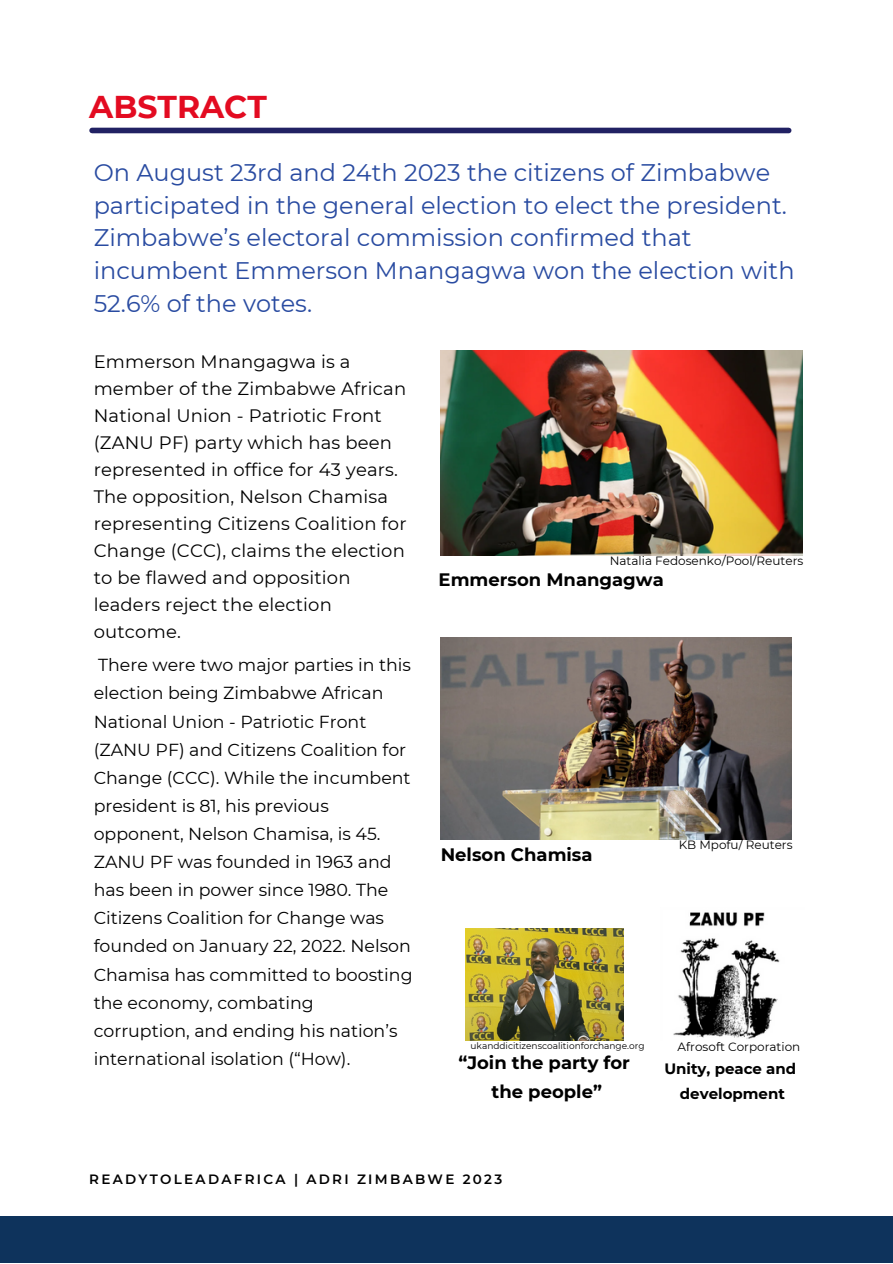
<style>
.page{position:relative;width:893px;height:1264px;background:#fff}
.page>*{position:absolute;margin:0;border:0;box-sizing:border-box;transform-origin:0 0}
.t1{font:700 31.5px "Montserrat";color:#e30b21}
.t2{font:24px/32.5px "Montserrat";color:#294ba1}
.t3{font:18px/27px "Montserrat";letter-spacing:.01em;color:#000001}
.t4{font:700 18px "Montserrat";color:#000}
.t5{font:17.4px/28px "Montserrat";color:#000}
.t6{font:700 15px "Montserrat";color:#000}
.t7{font:600 13.5px "Montserrat";letter-spacing:.17em;color:#000001}
.t8{font:12px "Montserrat";color:#000}
.t9{font:9px "Montserrat";color:#000}
</style>
<div class="page">
<div style="left:0;top:1216px;width:892px;height:46px;background:#0e335c"></div>
<img style="left:440px;top:351px;width:362px;height:204px">
<img style="left:440px;top:637px;width:351px;height:202px">
<div style="left:92px;top:128px;width:696px;height:5px;background:#212163"></div>
<img style="left:673px;top:912px;width:107px;height:127px">
<img style="left:465px;top:928px;width:158px;height:112px">
<p class="t1" style="left:89px;top:87px;width:179px">ABSTRACT</p>
<p class="t2" style="left:94px;top:156px;width:702px">On August 23rd and 24th 2023 the citizens of Zimbabwe participated in the general election to elect the president.<br>Zimbabwe’s electoral commission confirmed that incumbent Emmerson Mnangagwa won the election with 52.6% of the votes.</p>
<p class="t3" style="left:94px;top:348px;width:314px">Emmerson Mnangagwa is a member of the Zimbabwe African<br>National Union - Patriotic Front (ZANU PF) party which has been represented in office for 43 years.<br>The opposition, Nelson Chamisa representing Citizens Coalition for<br>Change (CCC), claims the election to be flawed and opposition leaders reject the election outcome.</p>
<p class="t5" style="left:94px;top:651px;width:320px">There were two major parties in this election being Zimbabwe African<br>National Union - Patriotic Front (ZANU PF) and Citizens Coalition for<br>Change (CCC). While the incumbent president is 81, his previous opponent, Nelson Chamisa, is 45.<br>ZANU PF was founded in 1963 and has been in power since 1980. The<br>Citizens Coalition for Change was founded on January 22, 2022. Nelson<br>Chamisa has committed to boosting the economy, combating corruption, and ending his nation’s international isolation (“How).</p>
<p class="t8" style="left:609px;top:553px;width:195px">Natalia Fedosenko/Pool/Reuters</p>
<p class="t4" style="left:438px;top:568px;width:227px">Emmerson Mnangagwa</p>
<p class="t4" style="left:440px;top:843px;width:153px">Nelson Chamisa</p>
<p class="t8" style="left:678px;top:837px;width:115px">KB Mpofu/ Reuters</p>
<p class="t9" style="left:470px;top:1040px;width:175px">ukanddicitizenscoalitionforchange.org</p>
<p class="t4" style="left:458px;top:1051px;width:173px">“Join the party for</p>
<p class="t4" style="left:491px;top:1080px;width:112px">the people”</p>
<p class="t8" style="left:677px;top:1039px;width:124px">Afrosoft Corporation</p>
<p class="t6" style="left:664px;top:1059px;width:133px">Unity, peace and</p>
<p class="t6" style="left:680px;top:1084px;width:106px">development</p>
<p class="t7" style="left:89px;top:1170px;width:414px">READYTOLEADAFRICA | ADRI ZIMBABWE 2023</p>
</div>
